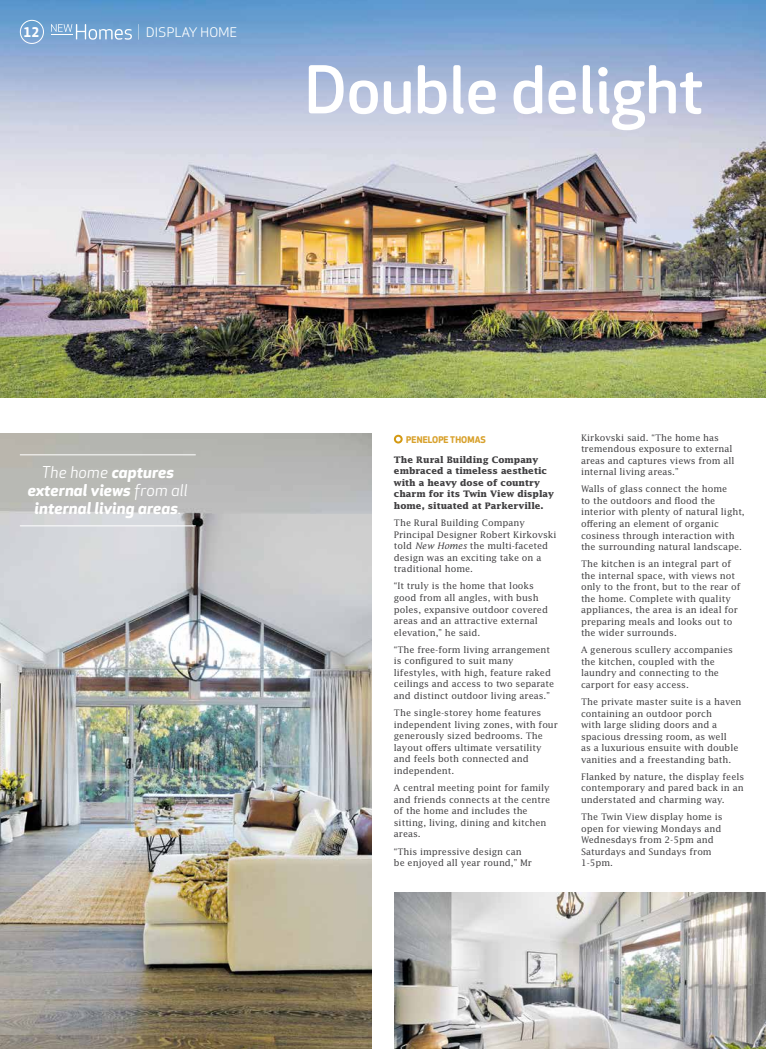
<style>
.page{position:relative;width:766px;height:1049px;background:#fff}
.page>*{position:absolute;margin:0;border:0;box-sizing:border-box;transform-origin:0 0}
.t1{font:500 64.3px "Apex Rounded";color:#fff}
.t2{font:italic 700 16px/18px "Apex Rounded";letter-spacing:.01em;color:#fff;text-align:center}
.t3{font:13px "Apex Rounded";letter-spacing:.025em;color:#fff}
.t4{font:700 13px "Apex Rounded";color:#fff}
.t5{font:9px/11.5px "Lucida Std";color:#414042}
.t6{font:700 9px/11.5px "Lucida Std";color:#414042}
.t7{font:700 9px "Apex Rounded";letter-spacing:.01em;color:#d8a12c}
.s1{font-weight:400}
.s2{font-style:italic}
</style>
<div class="page">
<img style="left:0;top:0;width:765px;height:397px">
<img style="left:0;top:434px;width:371px;height:615px">
<svg style="left:138px;top:24px;width:1px;height:16px"></svg>
<svg style="left:51px;top:24px;width:81px;height:16px"></svg>
<div style="left:20px;top:20px;width:24px;height:24px;border:1px solid #fff;border-radius:50%"></div>
<div style="left:394px;top:435px;width:8px;height:8px;border:2px solid #d49912;border-radius:50%"></div>
<img style="left:394px;top:893px;width:371px;height:156px">
<hr style="left:20px;top:454px;width:176px;height:1px;background:#fff">
<hr style="left:20px;top:525px;width:176px;height:1px;background:#fff">
<h3 class="t4" style="left:23px;top:24px;width:17px">12</h3>
<h3 class="t3" style="left:146px;top:25px;width:93px">DISPLAY HOME</h3>
<h1 class="t1" style="left:305px;top:53px;width:400px">Double delight</h1>
<h2 class="t2" style="left:28px;top:463px;width:161px"><span class="s1">The home</span> captures external views <span class="s1">from all </span>internal living areas<span class="s1">.</span></h2>
<p class="t7" style="left:406px;top:434px;width:81px">PENELOPE THOMAS</p>
<p class="t6" style="left:394px;top:453px;width:161px">The Rural Building Company embraced a timeless aesthetic with a heavy dose of country charm for its Twin View display home, situated at Parkerville.</p>
<p class="t5" style="left:394px;top:517px;width:164px">The Rural Building Company<br>Principal Designer Robert Kirkovski told <span class="s2">New Homes</span> the multi-faceted design was an exciting take on a traditional home.</p>
<p class="t5" style="left:394px;top:580px;width:155px">“It truly is the home that looks good from all angles, with bush poles, expansive outdoor covered areas and an attractive external elevation,” he said.</p>
<p class="t5" style="left:394px;top:644px;width:162px">“The free-form living arrangement is configured to suit many lifestyles, with high, feature raked ceilings and access to two separate and distinct outdoor living areas.”</p>
<p class="t5" style="left:394px;top:707px;width:165px">The single-storey home features independent living zones, with four generously sized bedrooms. The layout offers ultimate versatility and feels both connected and independent.</p>
<p class="t5" style="left:394px;top:782px;width:158px">A central meeting point for family and friends connects at the centre of the home and includes the sitting, living, dining and kitchen areas.</p>
<p class="t5" style="left:394px;top:845px;width:139px">“This impressive design can be enjoyed all year round,” Mr</p>
<p class="t5" style="left:581px;top:431px;width:155px">Kirkovski said. “The home has tremendous exposure to external areas and captures views from all internal living areas.”</p>
<p class="t5" style="left:581px;top:483px;width:165px">Walls of glass connect the home<br>to the outdoors and flood the interior with plenty of natural light, offering an element of organic cosiness through interaction with the surrounding natural landscape.</p>
<p class="t5" style="left:581px;top:558px;width:161px">The kitchen is an integral part of the internal space, with views not only to the front, but to the rear of the home. Complete with quality appliances, the area is an ideal for preparing meals and looks out to the wider surrounds.</p>
<p class="t5" style="left:581px;top:644px;width:153px">A generous scullery accompanies the kitchen, coupled with the laundry and connecting to the carport for easy access.</p>
<p class="t5" style="left:581px;top:696px;width:162px">The private master suite is a haven containing an outdoor porch<br>with large sliding doors and a spacious dressing room, as well<br>as a luxurious ensuite with double vanities and a freestanding bath.</p>
<p class="t5" style="left:581px;top:771px;width:165px;text-align:justify">Flanked by nature, the display feels contemporary and pared back in an understated and charming way.</p>
<p class="t5" style="left:581px;top:811px;width:143px">The Twin View display home is open for viewing Mondays and<br>Wednesdays from 2-5pm and<br>Saturdays and Sundays from<br>1-5pm.</p>
</div>
